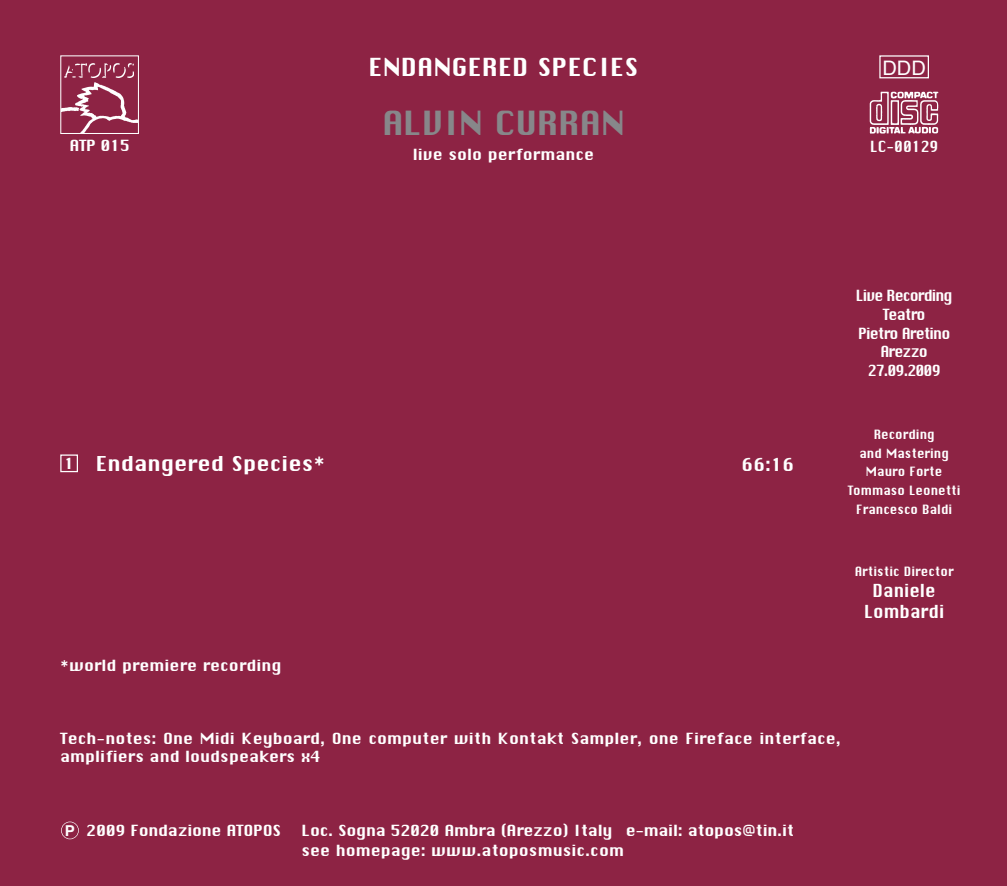
<style>
.page{position:relative;width:1007px;height:886px;background:#fff}
.page>*{position:absolute;margin:0;border:0;box-sizing:border-box;transform-origin:0 0}
.t1{font:32.5px "Chicago";letter-spacing:-.015em;color:#87878a}
.t2{font:24.25px "Chicago";color:#fff}
.t3{font:20px "Chicago";color:#fff}
.t4{font:20px "Helvetica";color:#fff}
.t5{font:17.5px/21.2px "Chicago";color:#fff;text-align:center;scale:.9 1}
.t6{font:17.5px "Chicago";color:#fff}
.t7{font:15px/17.5px "Chicago";color:#fff}
.t8{font:15px/20px "Chicago";letter-spacing:-.02em;color:#fff}
.t9{font:15px/18.8px "Chicago";letter-spacing:-.065em;color:#fff;text-align:center;scale:.9 1}
.t10{font:15px "Chicago";color:#fff;scale:.88 1}
.t11{font:700 15px "Helvetica";color:#fff}
.t12{font:12.5px/18.8px "Chicago";color:#fff;text-align:center;scale:.9 1}
</style>
<div class="page">
<div style="left:0;top:0;width:1006px;height:886px;background:#8d2344"></div>
<div style="left:879px;top:55px;width:49px;height:23px;border:1px solid #fff"></div>
<img style="left:62px;top:76px;width:75px;height:56px">
<div style="left:60px;top:55px;width:79px;height:79px;border:1px solid #fff"></div>
<img style="left:65px;top:63px;width:69px;height:14px">
<img style="left:869px;top:92px;width:69px;height:42px">
<div style="left:61px;top:821px;width:18px;height:18px;border:1px solid #fff;border-radius:50%"></div>
<div style="left:60px;top:454px;width:18px;height:18px;border:1px solid #fff"></div>
<h2 class="t2" style="left:368px;top:58px;width:271px">ENDANGERED SPECIES</h2>
<h1 class="t1" style="left:382px;top:111px;width:244px">ALVIN CURRAN</h1>
<p class="t7" style="left:413px;top:148px;width:183px">live solo performance</p>
<h3 class="t4" style="left:882px;top:60px;width:45px">DDD</h3>
<p class="t7" style="left:70px;top:138px;width:62px">ATP 015</p>
<p class="t10" style="left:869px;top:140px;width:79px">LC-00129</p>
<p class="t7" style="left:64px;top:456px;width:12px">1</p>
<h3 class="t3" style="left:96px;top:456px;width:231px">Endangered Species*</h3>
<p class="t6" style="left:741px;top:457px;width:54px">66:16</p>
<p class="t7" style="left:60px;top:658px;width:223px">*world premiere recording</p>
<p class="t9" style="left:855px;top:288px;width:109px">Live Recording<br>Teatro<br>Pietro Aretino<br>Arezzo<br>27.09.2009</p>
<p class="t12" style="left:847px;top:426px;width:127px">Recording<br>and Mastering<br>Mauro Forte<br>Tommaso Leonetti<br>Francesco Baldi</p>
<p class="t12" style="left:854px;top:563px;width:111px">Artistic Director</p>
<p class="t5" style="left:864px;top:582px;width:91px">Daniele<br>Lombardi</p>
<p class="t7" style="left:60px;top:732px;width:782px">Tech-notes: One Midi Keyboard, One computer with Kontakt Sampler, one Fireface interface, amplifiers and loudspeakers x4</p>
<p class="t11" style="left:65px;top:825px;width:12px">P</p>
<p class="t8" style="left:86px;top:822px;width:196px">2009 Fondazione ATOPOS</p>
<p class="t8" style="left:301px;top:822px;width:494px">Loc. Sogna 52020 Ambra (Arezzo) Italy e-mail: atopos@tin.it see homepage: www.atoposmusic.com</p>
</div>
